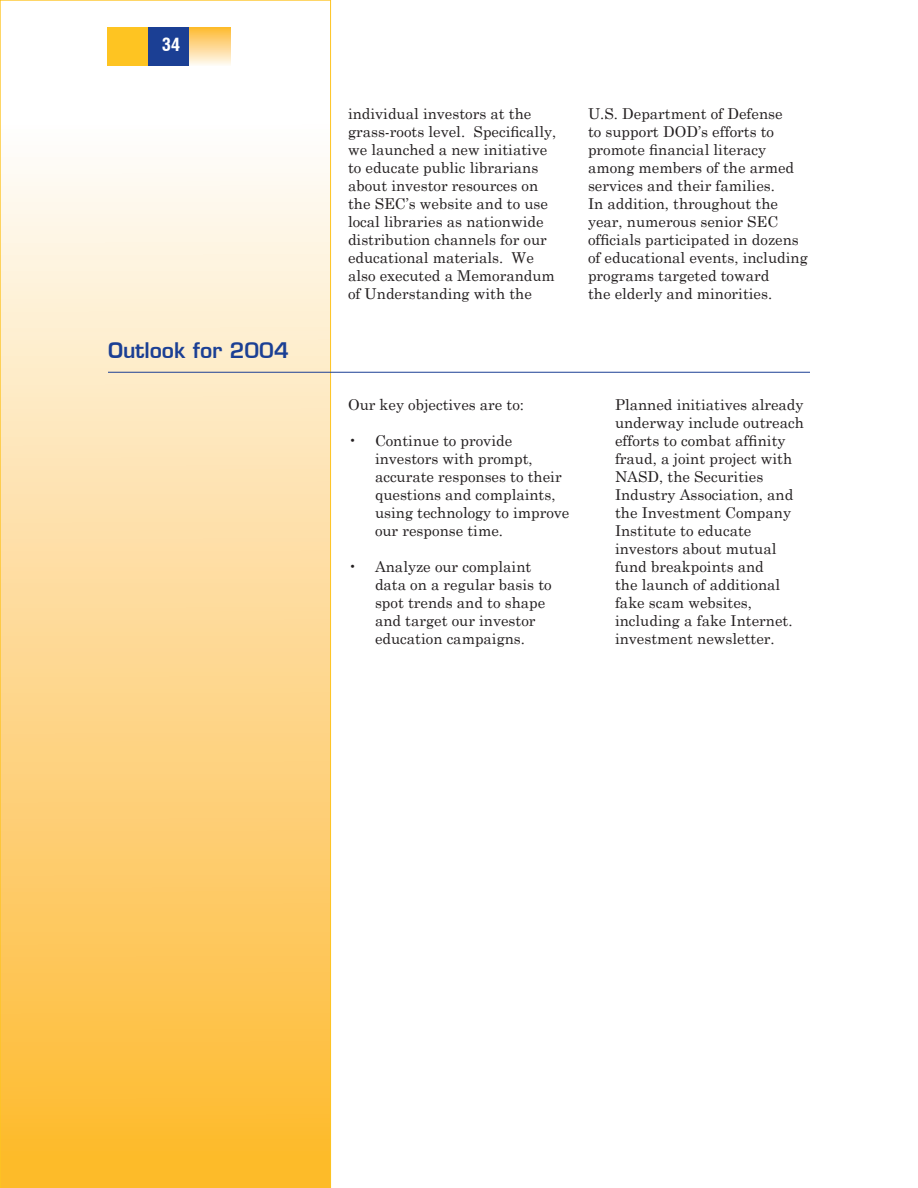
<style>
.page{position:relative;width:918px;height:1188px;background:#fff}
.page>*{position:absolute;margin:0;border:0;box-sizing:border-box;transform-origin:0 0}
.t1{font:700 21px "Euromode";color:#1b3f94}
.t2{font:700 condensed 18px "Switzerland";color:#fff}
.t3{font:15px/18px "Century Schoolbook";color:#231f20}
</style>
<div class="page">
<svg style="left:0;top:0;width:331px;height:1188px"></svg>
<div style="left:107px;top:27px;width:41px;height:39px;background:#fec422"></div>
<div style="left:148px;top:27px;width:41px;height:39px;background:#1b3f94"></div>
<div style="left:189px;top:27px;width:42px;height:39px;background:linear-gradient(to bottom,#feb930,#fef9f4)"></div>
<hr style="left:108px;top:372px;width:702px;height:1px;background:#1b3f94">
<p class="t2" style="left:162px;top:34px;width:19px">34</p>
<h1 class="t1" style="left:108px;top:338px;width:182px">Outlook for 2004</h1>
<p class="t3" style="left:348px;top:103px;width:210px">individual investors at the grass-roots level. Specifically, we launched a new initiative to educate public librarians about investor resources on the SEC’s website and to use local libraries as nationwide distribution channels for our educational materials. We also executed a Memorandum of Understanding with the</p>
<p class="t3" style="left:588px;top:103px;width:221px">U.S. Department of Defense<br>to support DOD’s efforts to promote financial literacy among members of the armed services and their families.<br>In addition, throughout the year, numerous senior SEC officials participated in dozens of educational events, including programs targeted toward<br>the elderly and minorities.</p>
<p class="t3" style="left:348px;top:394px;width:178px">Our key objectives are to:</p>
<p class="t3" style="left:375px;top:430px;width:196px;text-indent:-27px">• Continue to provide investors with prompt, accurate responses to their questions and complaints, using technology to improve our response time.</p>
<p class="t3" style="left:375px;top:556px;width:178px;text-indent:-27px">• Analyze our complaint data on a regular basis to spot trends and to shape and target our investor education campaigns.</p>
<p class="t3" style="left:615px;top:394px;width:190px">Planned initiatives already underway include outreach efforts to combat affinity fraud, a joint project with<br>NASD, the Securities<br>Industry Association, and the Investment Company<br>Institute to educate investors about mutual fund breakpoints and<br>the launch of additional fake scam websites, including a fake Internet. investment newsletter.</p>
</div>
